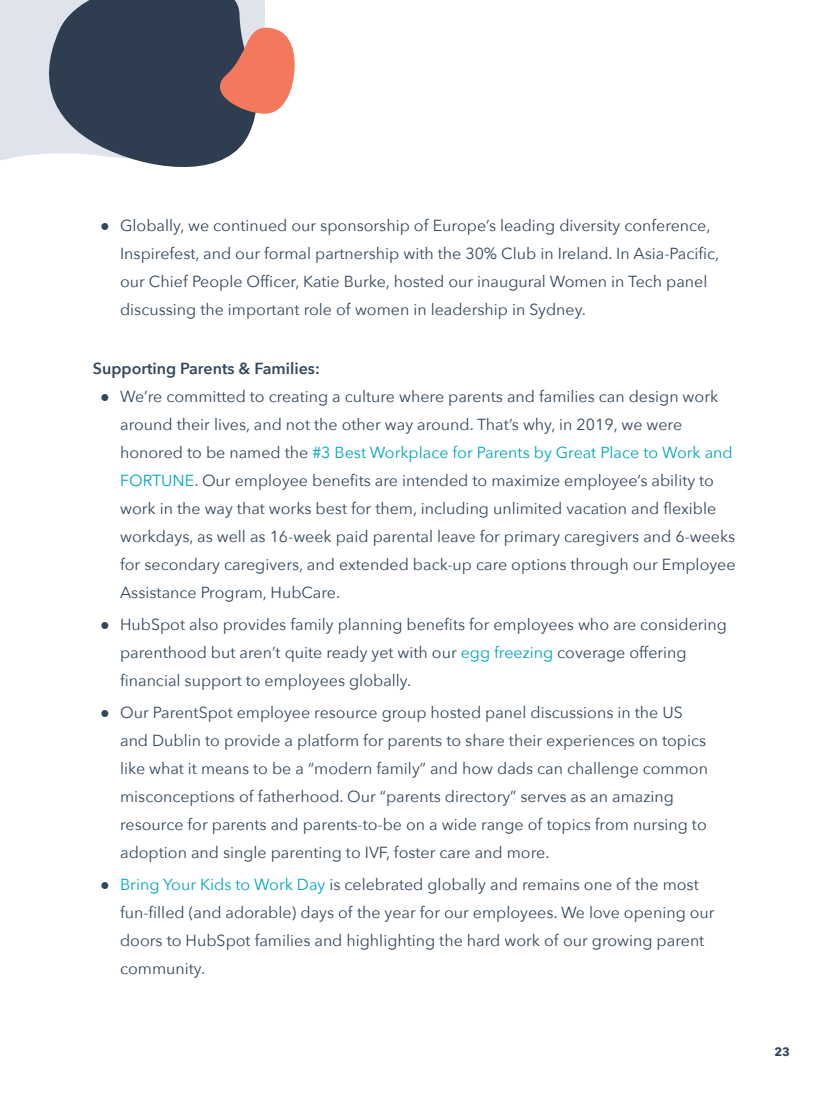
<style>
.page{position:relative;width:820px;height:1093px;background:#fff}
.page>*{position:absolute;margin:0;border:0;box-sizing:border-box;transform-origin:0 0}
.t1{font:16px/28px "Avenir Next";color:#33475b}
.t2{font:600 16px "Avenir Next";color:#33475b}
.t3{font:700 12px "Avenir Next";color:#33475b}
.s1{font-family:"Helvetica"}
.s2{color:#00a4bd}
</style>
<div class="page">
<div style="left:0;top:0;width:34px;height:161px;background:#dfe3eb"></div>
<svg style="left:34px;top:0;width:231px;height:167px;background:#5b6777"></svg>
<svg style="left:204px;top:27px;width:91px;height:87px;background:#b27066"></svg>
<p class="t1" style="left:120px;top:211px;width:600px;text-indent:-20px"><span class="s1">●</span> Globally, we continued our sponsorship of Europe’s leading diversity conference, Inspirefest, and our formal partnership with the 30% Club in Ireland. In Asia-Pacific, our Chief People Officer, Katie Burke, hosted our inaugural Women in Tech panel discussing the important role of women in leadership in Sydney.</p>
<p class="t2" style="left:93px;top:355px;width:228px">Supporting Parents &amp; Families:</p>
<p class="t1" style="left:120px;top:382px;width:616px;text-indent:-20px"><span class="s1">●</span> We’re committed to creating a culture where parents and families can design work around their lives, and not the other way around. That’s why, in 2019, we were honored to be named the <span class="s2">#3 Best Workplace for Parents by Great Place to Work and FORTUNE</span>. Our employee benefits are intended to maximize employee’s ability to work in the way that works best for them, including unlimited vacation and flexible workdays, as well as 16-week paid parental leave for primary caregivers and 6-weeks for secondary caregivers, and extended back-up care options through our Employee Assistance Program, HubCare.</p>
<p class="t1" style="left:120px;top:610px;width:608px;text-indent:-20px"><span class="s1">●</span> HubSpot also provides family planning benefits for employees who are considering parenthood but aren’t quite ready yet with our <span class="s2">egg freezing</span> coverage offering financial support to employees globally.</p>
<p class="t1" style="left:120px;top:698px;width:589px;text-indent:-20px"><span class="s1">●</span> Our ParentSpot employee resource group hosted panel discussions in the US and Dublin to provide a platform for parents to share their experiences on topics like what it means to be a “modern family” and how dads can challenge common misconceptions of fatherhood. Our “parents directory” serves as an amazing resource for parents and parents-to-be on a wide range of topics from nursing to adoption and single parenting to IVF, foster care and more.</p>
<p class="t1" style="left:120px;top:870px;width:595px;text-indent:-20px"><span class="s1">●</span> <span class="s2">Bring Your Kids to Work Day</span> is celebrated globally and remains one of the most fun-filled (and adorable) days of the year for our employees. We love opening our doors to HubSpot families and highlighting the hard work of our growing parent community.</p>
<p class="t3" style="left:774px;top:1042px;width:17px">23</p>
</div>
